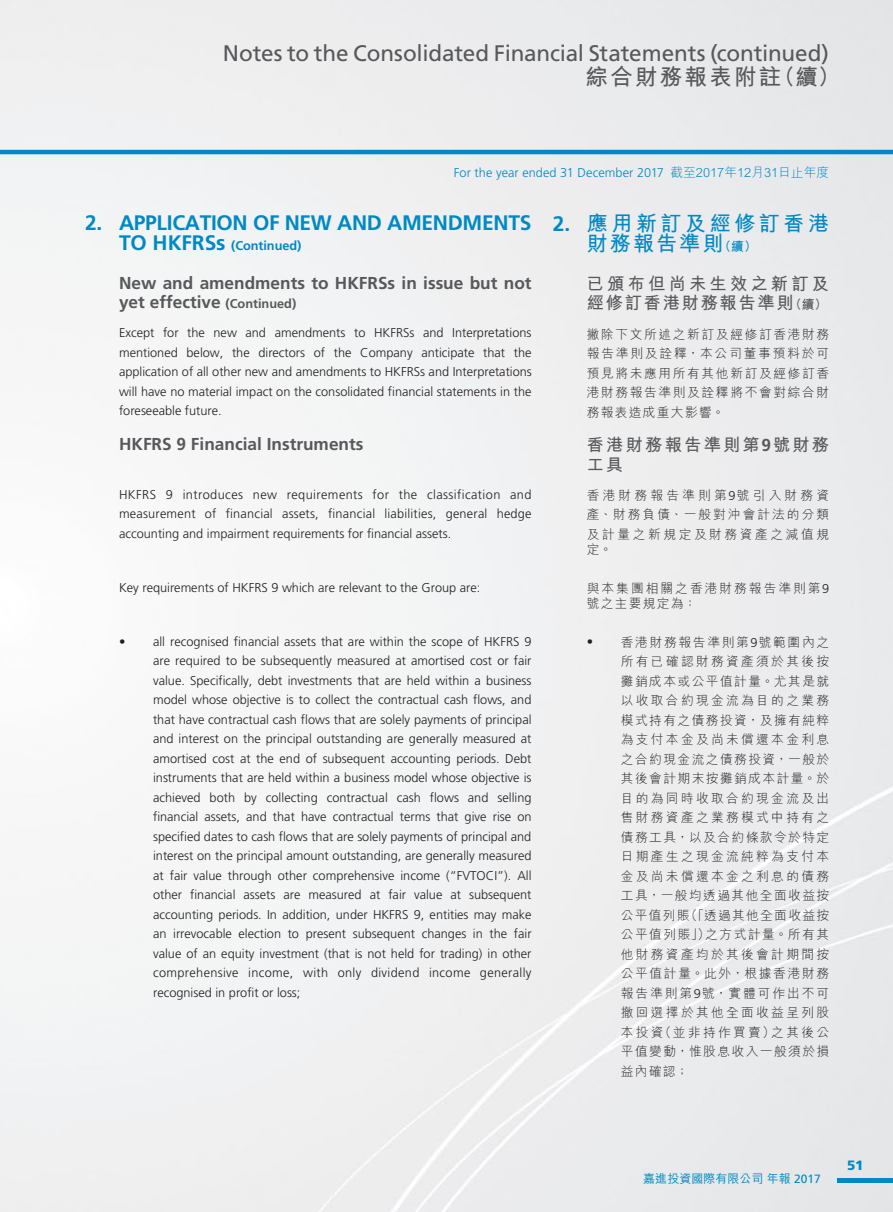
<style>
.page{position:relative;width:893px;height:1212px;background:#fff}
.page>*{position:absolute;margin:0;border:0;box-sizing:border-box;transform-origin:0 0}
.t1{font:22.5px "Frutiger LT Std";letter-spacing:-.01em;color:#57585a}
.t2{font:700 22.5px "M Hei HK";letter-spacing:.1em;color:#57585a}
.t3{font:700 21px "Frutiger LT Std";letter-spacing:-.015em;color:#0089c4}
.t4{font:700 21px/19.5px "M Hei HK";letter-spacing:.17em;color:#0089c4}
.t5{font:700 17.25px/19.5px "Frutiger LT Std";color:#57585a}
.t6{font:700 17.25px/19.5px "M Hei HK";letter-spacing:.185em;color:#57585a}
.t7{font:700 17.25px/19.5px "M Hei HK";letter-spacing:.13em;color:#57585a}
.t8{font:900 13.5px "Frutiger LT Std";color:#0089c4}
.t9{font:300 12.75px/19.5px "Frutiger LT Std";color:#231f20;text-align:justify}
.t10{font:300 12.75px/19.5px "M Hei HK";letter-spacing:.155em;color:#231f20;text-align:justify}
.t11{font:300 12.75px "Frutiger LT Std";letter-spacing:.005em;color:#0089c4}
.t12{font:700 12.75px "Frutiger LT Std";letter-spacing:-.005em;color:#0089c4}
.t13{font:500 12px "M Hei HK";color:#0089c4}
.s1{font-family:"M Hei HK"}
.s2{font-size:21px}
.s3{font-size:12.75px}
.s4{font-family:"Frutiger LT Std"}
.s5{font-family:"Frutiger LT Std";font-weight:400}
</style>
<div class="page">
<img style="left:0;top:0;width:893px;height:1212px">
<hr style="left:0;top:150px;width:893px;height:4px;background:#0089c4">
<hr style="left:838px;top:1178px;width:55px;height:4px;background:#0089c4">
<h1 class="t1" style="left:223px;top:40px;width:608px">Notes to the Consolidated Financial Statements (continued)</h1>
<h1 class="t2" style="left:586px;top:60px;width:256px">綜合財務報表附註（續）</h1>
<p class="t11" style="left:454px;top:166px;width:377px">For the year ended 31 December 2017 <span class="s1">截至2017年12月31日止年度</span></p>
<h2 class="t3" style="left:85px;top:210px;width:448px">2. APPLICATION OF NEW AND AMENDMENTS</h2>
<p class="t12" style="left:119px;top:238px;width:184px"><span class="s2">TO HKFRSs</span> (Continued)</p>
<h3 class="t5" style="left:119px;top:273px;width:414px">New and amendments to HKFRSs in issue but not yet effective <span class="s3">(Continued)</span></h3>
<p class="t9" style="left:119px;top:323px;width:414px">Except for the new and amendments to HKFRSs and Interpretations mentioned below, the directors of the Company anticipate that the application of all other new and amendments to HKFRSs and Interpretations will have no material impact on the consolidated financial statements in the foreseeable future.</p>
<h3 class="t5" style="left:119px;top:434px;width:246px">HKFRS 9 Financial Instruments</h3>
<p class="t9" style="left:119px;top:485px;width:414px">HKFRS 9 introduces new requirements for the classification and measurement of financial assets, financial liabilities, general hedge accounting and impairment requirements for financial assets.</p>
<p class="t9" style="left:119px;top:578px;width:363px">Key requirements of HKFRS 9 which are relevant to the Group are:</p>
<p class="t9" style="left:153px;top:632px;width:380px;text-indent:-34px">• all recognised financial assets that are within the scope of HKFRS 9 are required to be subsequently measured at amortised cost or fair value. Specifically, debt investments that are held within a business model whose objective is to collect the contractual cash flows, and that have contractual cash flows that are solely payments of principal and interest on the principal outstanding are generally measured at amortised cost at the end of subsequent accounting periods. Debt instruments that are held within a business model whose objective is achieved both by collecting contractual cash flows and selling financial assets, and that have contractual terms that give rise on specified dates to cash flows that are solely payments of principal and interest on the principal amount outstanding, are generally measured at fair value through other comprehensive income (“FVTOCI”). All other financial assets are measured at fair value at subsequent accounting periods. In addition, under HKFRS 9, entities may make an irrevocable election to present subsequent changes in the fair value of an equity investment (that is not held for trading) in other comprehensive income, with only dividend income generally recognised in profit or loss;</p>
<h2 class="t4" style="left:587px;top:212px;width:244px;text-indent:-34px"><span class="s4">2.</span> 應用新訂及經修訂香港財務報告準則<span class="s3">（續）</span></h2>
<h3 class="t6" style="left:587px;top:272px;width:244px">已頒布但尚未生效之新訂及經修訂香港財務報告準則<span class="s3">（續）</span></h3>
<p class="t10" style="left:587px;top:324px;width:244px">撇除下文所述之新訂及經修訂香港財務報告準則及詮釋，本公司董事預料於可預見將未應用所有其他新訂及經修訂香港財務報告準則及詮釋將不會對綜合財務報表造成重大影響。</p>
<h3 class="t7" style="left:587px;top:434px;width:244px">香港財務報告準則第<span class="s4">9</span>號財務工具</h3>
<p class="t10" style="left:587px;top:485px;width:244px">香港財務報告準則第<span class="s4">9</span>號引入財務資產、財務負債、一般對沖會計法的分類及計量之新規定及財務資產之減值規</p>
<p class="t10" style="left:587px;top:539px;width:27px">定。</p>
<p class="t10" style="left:587px;top:580px;width:244px;line-height:15px">與本集團相關之香港財務報告準則第<span class="s4">9</span>號之主要規定為：</p>
<p class="t10" style="left:621px;top:632px;width:210px;text-indent:-34px"><span class="s4">•</span> 香港財務報告準則第<span class="s4">9</span>號範圍內之所有已確認財務資產須於其後按攤銷成本或公平值計量。尤其是就以收取合約現金流為目的之業務模式持有之債務投資，及擁有純粹為支付本金及尚未償還本金利息之合約現金流之債務投資，一般於其後會計期末按攤銷成本計量。於目的為同時收取合約現金流及出售財務資產之業務模式中持有之債務工具，以及合約條款令於特定日期產生之現金流純粹為支付本金及尚未償還本金之利息的債務工具，一般均透過其他全面收益按公平值列賬（「透過其他全面收益按公平值列賬」）之方式計量。所有其他財務資產均於其後會計期間按公平值計量。此外，根據香港財務報告準則第<span class="s4">9</span>號，實體可作出不可撤回選擇於其他全面收益呈列股本投資（並非持作買賣）之其後公平值變動，惟股息收入一般須於損益內確認；</p>
<p class="t13" style="left:643px;top:1170px;width:179px">嘉進投資國際有限公司 年報 <span class="s5">2017</span></p>
<p class="t8" style="left:847px;top:1157px;width:18px">51</p>
</div>
